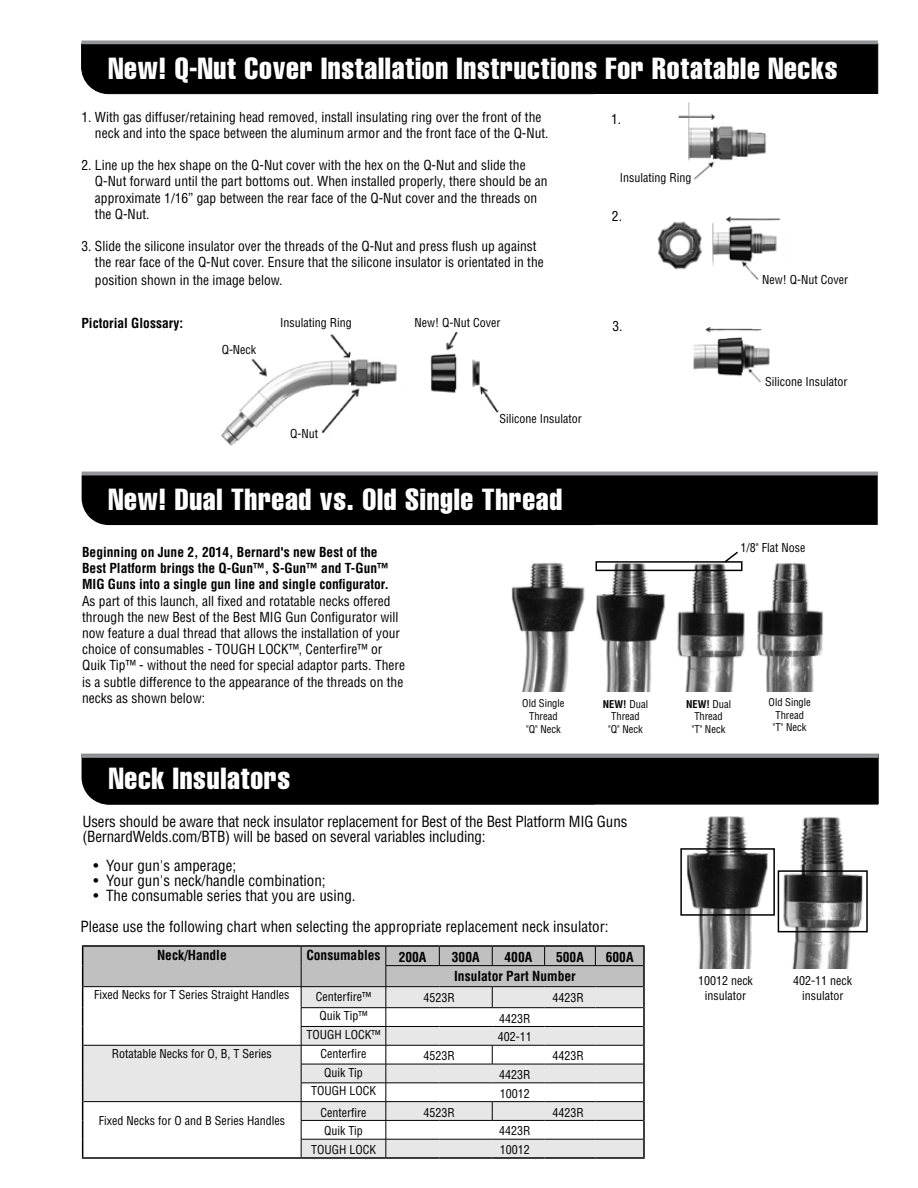
<style>
.page{position:relative;width:918px;height:1188px;background:#fff}
.page>*{position:absolute;margin:0;border:0;box-sizing:border-box;transform-origin:0 0}
.t1{font:30px "Helvetica LT Std Comp";letter-spacing:.025em;color:#fff}
.t2{font:condensed 15px/15px "Helvetica LT Std";color:#000}
.t3{font:condensed 13.5px/16.2px "Helvetica LT Std";color:#000}
.t4{font:700 condensed 13.5px/16.2px "Helvetica LT Std";color:#000}
.t5{font:condensed 12px/14.4px "Helvetica LT Std";color:#000;text-align:center}
.t6{font:condensed 10.5px/12.6px "Helvetica LT Std";color:#000;text-align:center}
.s1{font-weight:700}
</style>
<div class="page">
<div style="left:81px;top:44px;width:797px;height:50px;background:#000"></div>
<svg style="left:81px;top:40px;width:797px;height:4px;background:#a0a2a4"></svg>
<img style="left:657px;top:82px;width:150px;height:98px">
<img style="left:657px;top:216px;width:124px;height:64px">
<img style="left:693px;top:327px;width:77px;height:56px">
<img style="left:221px;top:331px;width:278px;height:115px">
<div style="left:82px;top:475px;width:796px;height:50px;background:#000"></div>
<img style="left:511px;top:561px;width:312px;height:131px">
<div style="left:82px;top:754px;width:797px;height:51px;background:#000"></div>
<svg style="left:82px;top:754px;width:796px;height:4px;background:#8a8b8e"></svg>
<hr style="left:82px;top:945px;width:219px;height:2px;background:#000">
<hr style="left:301px;top:945px;width:85px;height:2px;background:#000">
<hr style="left:386px;top:945px;width:53px;height:2px;background:#000">
<hr style="left:439px;top:945px;width:53px;height:2px;background:#000">
<hr style="left:492px;top:945px;width:53px;height:2px;background:#000">
<hr style="left:545px;top:945px;width:50px;height:2px;background:#000">
<hr style="left:595px;top:945px;width:50px;height:2px;background:#000">
<hr style="left:82px;top:1157px;width:219px;height:2px;background:#000">
<hr style="left:301px;top:1157px;width:85px;height:2px;background:#000">
<hr style="left:386px;top:1157px;width:53px;height:2px;background:#000">
<hr style="left:439px;top:1157px;width:53px;height:2px;background:#000">
<hr style="left:492px;top:1157px;width:53px;height:2px;background:#000">
<hr style="left:545px;top:1157px;width:50px;height:2px;background:#000">
<hr style="left:595px;top:1157px;width:50px;height:2px;background:#000">
<svg style="left:82px;top:946px;width:563px;height:211px"></svg>
<hr style="left:439px;top:1139px;width:53px;height:1px;background:#000">
<hr style="left:492px;top:1139px;width:53px;height:1px;background:#000">
<hr style="left:545px;top:1139px;width:50px;height:1px;background:#000">
<hr style="left:595px;top:1139px;width:48px;height:1px;background:#000">
<img style="left:678px;top:788px;width:194px;height:181px">
<div style="left:680px;top:848px;width:95px;height:68px;border:2px solid #000"></div>
<div style="left:778px;top:870px;width:90px;height:62px;border:2px solid #000"></div>
<div style="left:596px;top:561px;width:146px;height:10px;border:2px solid #000"></div>
<svg style="left:723px;top:551px;width:17px;height:13px"></svg>
<hr style="left:82px;top:472px;width:796px;height:3px;background:#939598">
<h1 class="t1" style="left:108px;top:49px;width:731px">New! Q-Nut Cover Installation Instructions For Rotatable Necks</h1>
<p class="t3" style="left:95px;top:108px;width:455px;text-indent:-14px">1. With gas diffuser/retaining head removed, install insulating ring over the front of the neck and into the space between the aluminum armor and the front face of the Q-Nut.</p>
<p class="t3" style="left:95px;top:157px;width:454px;text-indent:-14px">2. Line up the hex shape on the Q-Nut cover with the hex on the Q-Nut and slide the Q-Nut forward until the part bottoms out. When installed properly, there should be an approximate 1/16” gap between the rear face of the Q-Nut cover and the threads on the Q-Nut.</p>
<p class="t3" style="left:95px;top:238px;width:450px;text-indent:-14px">3. Slide the silicone insulator over the threads of the Q-Nut and press flush up against the rear face of the Q-Nut cover. Ensure that the silicone insulator is orientated in the</p>
<p class="t3" style="left:95px;top:272px;width:189px">position shown in the image below.</p>
<p class="t4" style="left:81px;top:315px;width:103px">Pictorial Glossary:</p>
<p class="t3" style="left:611px;top:111px;width:12px">1.</p>
<p class="t5" style="left:620px;top:170px;width:73px">Insulating Ring</p>
<p class="t3" style="left:612px;top:208px;width:12px">2.</p>
<p class="t5" style="left:762px;top:273px;width:87px">New! Q-Nut Cover</p>
<p class="t5" style="left:414px;top:316px;width:87px">New! Q-Nut Cover</p>
<p class="t5" style="left:280px;top:316px;width:73px">Insulating Ring</p>
<p class="t3" style="left:613px;top:318px;width:12px">3.</p>
<p class="t5" style="left:222px;top:343px;width:36px">Q-Neck</p>
<p class="t5" style="left:290px;top:426px;width:29px">Q-Nut</p>
<p class="t5" style="left:499px;top:411px;width:84px">Silicone Insulator</p>
<h1 class="t1" style="left:108px;top:480px;width:455px">New! Dual Thread vs. Old Single Thread</h1>
<p class="t5" style="left:765px;top:375px;width:84px">Silicone Insulator</p>
<p class="t4" style="left:82px;top:544px;width:308px">Beginning on June 2, 2014, Bernard's new Best of the<br>Best Platform brings the Q-Gun™, S-Gun™ and T-Gun™<br>MIG Guns into a single gun line and single configurator.</p>
<p class="t3" style="left:82px;top:592px;width:324px">As part of this launch, all fixed and rotatable necks offered through the new Best of the Best MIG Gun Configurator will now feature a dual thread that allows the installation of your choice of consumables - TOUGH LOCK™, Centerfire™ or Quik Tip™ - without the need for special adaptor parts. There is a subtle difference to the appearance of the threads on the necks as shown below:</p>
<h1 class="t1" style="left:109px;top:759px;width:183px">Neck Insulators</h1>
<p class="t5" style="left:741px;top:540px;width:66px">1/8" Flat Nose</p>
<p class="t6" style="left:522px;top:697px;width:44px">Old Single<br>Thread "Q" Neck</p>
<p class="t6" style="left:686px;top:698px;width:47px"><span class="s1">NEW!</span> Dual<br>Thread<br>"T" Neck</p>
<p class="t6" style="left:769px;top:696px;width:44px">Old Single<br>Thread<br>"T" Neck</p>
<p class="t6" style="left:603px;top:698px;width:47px"><span class="s1">NEW!</span> Dual<br>Thread<br>"Q" Neck</p>
<p class="t2" style="left:82px;top:814px;width:546px">Users should be aware that neck insulator replacement for Best of the Best Platform MIG Guns (BernardWelds.com/BTB) will be based on several variables including:</p>
<p class="t2" style="left:94px;top:858px;width:144px">• Your gun's amperage;</p>
<p class="t2" style="left:94px;top:873px;width:234px">• Your gun's neck/handle combination;</p>
<p class="t2" style="left:80px;top:880px;width:530px;line-height:31px;text-indent:13px">• The consumable series that you are using.<br>Please use the following chart when selecting the appropriate replacement neck insulator:</p>
<p class="t4" style="left:157px;top:946px;width:71px">Neck/Handle</p>
<p class="t4" style="left:306px;top:946px;width:76px">Consumables</p>
<p class="t4" style="left:399px;top:949px;width:29px">200A</p>
<p class="t4" style="left:452px;top:949px;width:29px">300A</p>
<p class="t4" style="left:505px;top:949px;width:29px">400A</p>
<p class="t4" style="left:556px;top:949px;width:29px">500A</p>
<p class="t4" style="left:606px;top:949px;width:29px">600A</p>
<p class="t4" style="left:454px;top:968px;width:123px">Insulator Part Number</p>
<p class="t5" style="left:94px;top:988px;width:197px">Fixed Necks for T Series Straight Handles</p>
<p class="t5" style="left:316px;top:989px;width:57px">Centerfire™</p>
<p class="t5" style="left:423px;top:991px;width:33px">4523R</p>
<p class="t5" style="left:552px;top:991px;width:33px">4423R</p>
<p class="t5" style="left:320px;top:1009px;width:49px">Quik Tip™</p>
<p class="t5" style="left:499px;top:1011px;width:33px">4423R</p>
<p class="t5" style="left:307px;top:1027px;width:76px">TOUGH LOCK™</p>
<p class="t5" style="left:498px;top:1030px;width:35px">402-11</p>
<p class="t5" style="left:112px;top:1046px;width:161px">Rotatable Necks for O, B, T Series</p>
<p class="t5" style="left:320px;top:1046px;width:48px">Centerfire</p>
<p class="t5" style="left:423px;top:1049px;width:33px">4523R</p>
<p class="t5" style="left:552px;top:1049px;width:33px">4423R</p>
<p class="t5" style="left:324px;top:1065px;width:40px">Quik Tip</p>
<p class="t5" style="left:499px;top:1067px;width:33px">4423R</p>
<p class="t5" style="left:311px;top:1084px;width:67px">TOUGH LOCK</p>
<p class="t5" style="left:500px;top:1086px;width:31px">10012</p>
<p class="t5" style="left:99px;top:1114px;width:188px">Fixed Necks for O and B Series Handles</p>
<p class="t5" style="left:320px;top:1105px;width:48px">Centerfire</p>
<p class="t5" style="left:423px;top:1105px;width:33px">4523R</p>
<p class="t5" style="left:552px;top:1105px;width:33px">4423R</p>
<p class="t5" style="left:324px;top:1124px;width:40px">Quik Tip</p>
<p class="t5" style="left:499px;top:1124px;width:33px">4423R</p>
<p class="t5" style="left:311px;top:1142px;width:67px">TOUGH LOCK</p>
<p class="t5" style="left:500px;top:1142px;width:31px">10012</p>
<p class="t5" style="left:698px;top:974px;width:56px">10012 neck insulator</p>
<p class="t5" style="left:793px;top:974px;width:60px">402-11 neck insulator</p>
</div>
